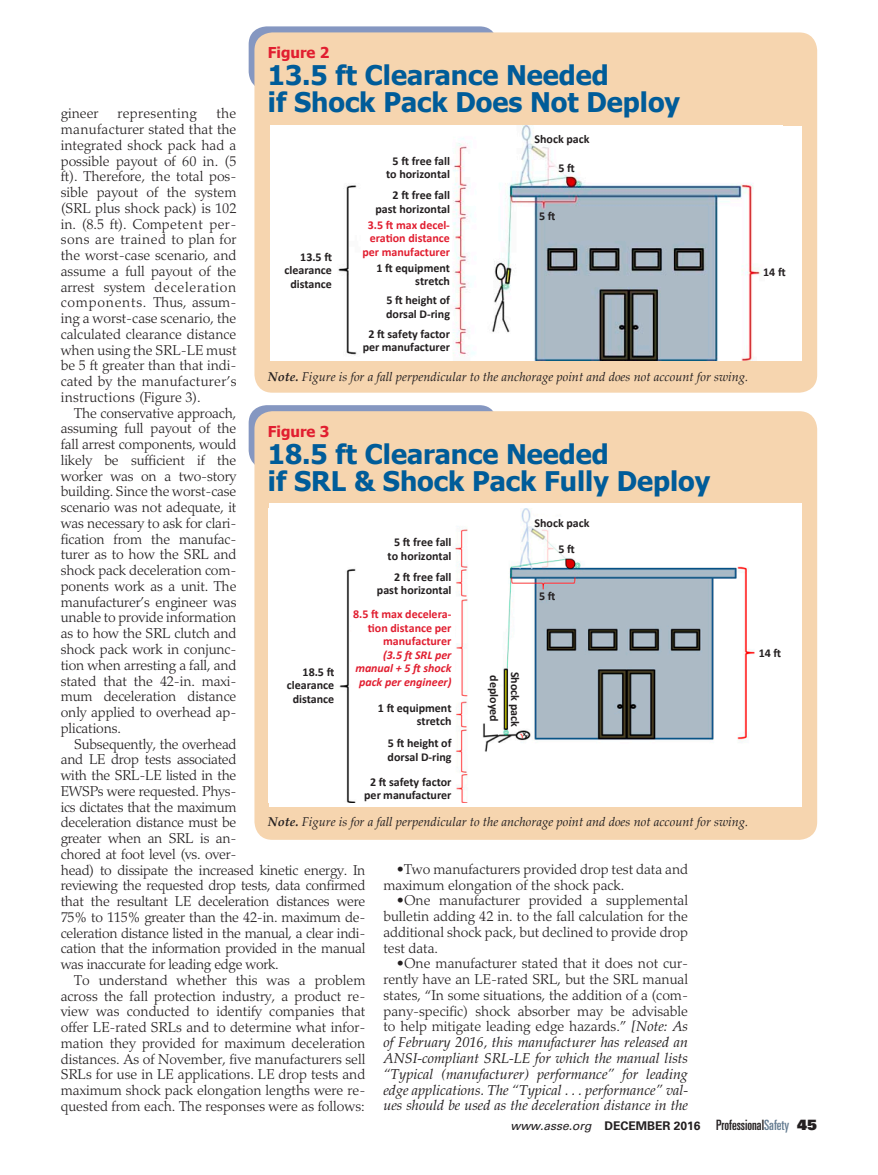
<style>
.page{position:relative;width:878px;height:1175px;background:#fff}
.page>*{position:absolute;margin:0;border:0;box-sizing:border-box;transform-origin:0 0}
.t1{font:700 27px/27px "Tahoma";color:#005c99}
.t2{font:700 15px "Tahoma";color:#e11e30}
.t3{font:300 14.25px/15.8px "Palatino LT Std";letter-spacing:-.02em;color:#231f20;text-align:justify}
.t4{font:italic 14.25px/15.8px "Palatino LT Std";color:#231f20;text-align:justify}
.t5{font:300 14.25px/15.8px "Palatino LT Std";color:#231f20}
.t6{font:300 14.25px "Palatino LT Std";letter-spacing:.02em;color:#231f20}
.t7{font:italic 12.75px "Palatino Linotype";color:#231f20}
.t8{font:700 12px/13.5px "Calibri";color:#231f20;text-align:right}
.t9{font:700 12px/13.5px "Calibri";color:#e11e30;text-align:right}
.t10{font:italic 12px "Univers LT Std";color:#231f20}
.t11{font:italic 700 12px/13.5px "Calibri";color:#e11e30;text-align:right}
.s1{font-weight:700}
.s2{font-weight:300;font-style:normal}
.s3{font-weight:700;font-style:normal}
.s4{font-style:normal;font-stretch:ultra-condensed;font-size:14.25px}
.s5{font-style:normal;font-stretch:ultra-condensed;font-size:14.25px;color:#657c91}
.s6{font-family:"Univers LT Std X Black";font-style:normal;font-size:14.25px}
</style>
<div class="page">
<div style="left:249px;top:26px;width:248px;height:64px;background:#8597c1;border-radius:18px"></div>
<div style="left:254px;top:32px;width:563px;height:361px;background:#f6d5af;border-radius:18px"></div>
<div style="left:270px;top:126px;width:531px;height:234px;background:#fff"></div>
<img style="left:338px;top:126px;width:424px;height:234px">
<div style="left:249px;top:405px;width:248px;height:63px;background:#8597c1;border-radius:18px"></div>
<div style="left:254px;top:411px;width:563px;height:428px;background:#f6d5af;border-radius:18px"></div>
<div style="left:269px;top:504px;width:532px;height:303px;background:#fff"></div>
<img style="left:339px;top:509px;width:416px;height:293px">
<p class="t2" style="left:268px;top:42px;width:63px">Figure 2</p>
<h1 class="t1" style="left:268px;top:60px;width:413px">13.5 ft Clearance Needed<br>if Shock Pack Does Not Deploy</h1>
<p class="t3" style="left:61px;top:106px;width:177px;text-indent:156px">the manufacturer stated that the integrated shock pack had a possible payout of 60 in. (5 ft). Therefore, the total pos&shy;sible payout of the system (SRL plus shock pack) is 102 in. (8.5 ft). Competent per&shy;sons are trained to plan for the worst-case scenario, and assume a full payout of the arrest system deceleration components. Thus, assum&shy;ing a worst-case scenario, the calculated clearance distance when using the SRL-LE must be 5 ft greater than that indi&shy;cated by the manufacturer’s instructions (Figure 3).</p>
<p class="t3" style="left:61px;top:405px;width:177px;text-indent:13px">The conservative approach, assuming full payout of the fall arrest components, would likely be sufficient if the worker was on a two-story building. Since the worst-case scenario was not adequate, it was necessary to ask for clari&shy;fication from the manufac&shy;turer as to how the SRL and shock pack deceleration com&shy;ponents work as a unit. The manufacturer’s engineer was unable to provide information as to how the SRL clutch and shock pack work in conjunc&shy;tion when arresting a fall, and stated that the 42-in. maxi&shy;mum deceleration distance only applied to overhead ap&shy;plications.</p>
<p class="t3" style="left:61px;top:736px;width:306px;text-align:left;text-indent:13px">Subsequently, the overhead<br>and LE drop tests associated<br>with the SRL-LE listed in the<br>EWSPs were requested. Phys-<br>ics dictates that the maximum<br>deceleration distance must be<br>greater when an SRL is an-<br>chored at foot level (vs. over-<br>head) to dissipate the increased kinetic energy. In reviewing the requested drop tests, data confirmed that the resultant LE deceleration distances were 75% to 115% greater than the 42-in. maximum de&shy;celeration distance listed in the manual, a clear indi&shy;cation that the information provided in the manual was inaccurate for leading edge work.</p>
<p class="t3" style="left:61px;top:972px;width:306px;text-indent:13px">To understand whether this was a problem across the fall protection industry, a product re&shy;view was conducted to identify companies that offer LE-rated SRLs and to determine what infor&shy;mation they provided for maximum deceleration distances. As of November, five manufacturers sell SRLs for use in LE applications. LE drop tests and maximum shock pack elongation lengths were re&shy;quested from each. The responses were as follows:</p>
<p class="t3" style="left:61px;top:106px;width:39px">gineer</p>
<p class="t6" style="left:117px;top:105px;width:81px">representing</p>
<p class="t8" style="left:534px;top:133px;width:56px">Shock pack</p>
<p class="t8" style="left:386px;top:154px;width:65px;text-align:center">5 ft free fall to horizontal</p>
<p class="t8" style="left:375px;top:188px;width:76px">2 ft free fall past horizontal</p>
<p class="t9" style="left:362px;top:218px;width:89px">3.5 ft max decel&shy;eration distance per manufacturer</p>
<p class="t8" style="left:376px;top:261px;width:75px">1 ft equipment stretch</p>
<p class="t8" style="left:386px;top:293px;width:65px;text-align:left">5 ft height of dorsal D-ring</p>
<p class="t8" style="left:363px;top:327px;width:89px;text-align:center">2 ft safety factor per manufacturer</p>
<p class="t8" style="left:558px;top:161px;width:18px">5 ft</p>
<p class="t8" style="left:539px;top:209px;width:18px">5 ft</p>
<p class="t8" style="left:284px;top:250px;width:49px">13.5 ft clearance distance</p>
<p class="t7" style="left:268px;top:367px;width:482px"><span class="s1">Note.</span> Figure is for a fall perpendicular to the anchorage point and does not account for swing.</p>
<p class="t2" style="left:268px;top:420px;width:63px">Figure 3</p>
<h1 class="t1" style="left:268px;top:438px;width:444px">18.5 ft Clearance Needed<br>if SRL &amp; Shock Pack Fully Deploy</h1>
<p class="t8" style="left:534px;top:516px;width:56px">Shock pack</p>
<p class="t8" style="left:387px;top:535px;width:65px;text-align:center">5 ft free fall to horizontal</p>
<p class="t8" style="left:377px;top:570px;width:76px">2 ft free fall past horizontal</p>
<p class="t9" style="left:353px;top:607px;width:100px">8.5 ft max decelera&shy;tion distance per manufacturer</p>
<p class="t11" style="left:355px;top:648px;width:98px">(3.5 ft SRL per manual + 5 ft shock pack per engineer)</p>
<p class="t8" style="left:378px;top:701px;width:75px">1 ft equipment stretch</p>
<p class="t8" style="left:387px;top:736px;width:65px;text-align:left">5 ft height of dorsal D-ring</p>
<p class="t8" style="left:364px;top:775px;width:89px;text-align:center">2 ft safety factor per manufacturer</p>
<p class="t8" style="left:558px;top:542px;width:18px">5 ft</p>
<p class="t8" style="left:539px;top:589px;width:18px">5 ft</p>
<p class="t8" style="left:287px;top:665px;width:49px">18.5 ft clearance distance</p>
<p class="t8" style="left:525px;top:672px;width:56px;line-height:21px;text-align:center;rotate:90deg">Shock pack deployed</p>
<p class="t7" style="left:268px;top:812px;width:482px"><span class="s1">Note.</span> Figure is for a fall perpendicular to the anchorage point and does not account for swing.</p>
<p class="t5" style="left:383px;top:861px;width:306px;text-indent:13px">•Two manufacturers provided drop test data and maximum elongation of the shock pack.</p>
<p class="t3" style="left:383px;top:893px;width:306px;text-indent:13px">•One manufacturer provided a supplemental bulletin adding 42 in. to the fall calculation for the additional shock pack, but declined to provide drop test data.</p>
<p class="t4" style="left:383px;top:956px;width:306px;text-indent:13px"><span class="s2">•One manufacturer stated that it does not cur&shy;rently have an LE-rated SRL, but the SRL manual states, “In some situations, the addition of a (com&shy;pany-specific) shock absorber may be advisable to help mitigate leading edge hazards.”</span> [Note: As of February 2016, this manufacturer has released an ANSI-compliant SRL-LE for which the manual lists “Typical (manufacturer) performance” for leading edge applications. The “Typical . . . performance” val&shy;ues should be used as the deceleration distance in the</p>
<p class="t8" style="left:763px;top:265px;width:24px">14 ft</p>
<p class="t8" style="left:758px;top:646px;width:24px">14 ft</p>
<p class="t10" style="left:510px;top:1118px;width:308px">www.asse.org <span class="s3">DECEMBER 2016</span> <span class="s4">Professional</span><span class="s5">Safety</span> <span class="s6">45</span></p>
</div>
